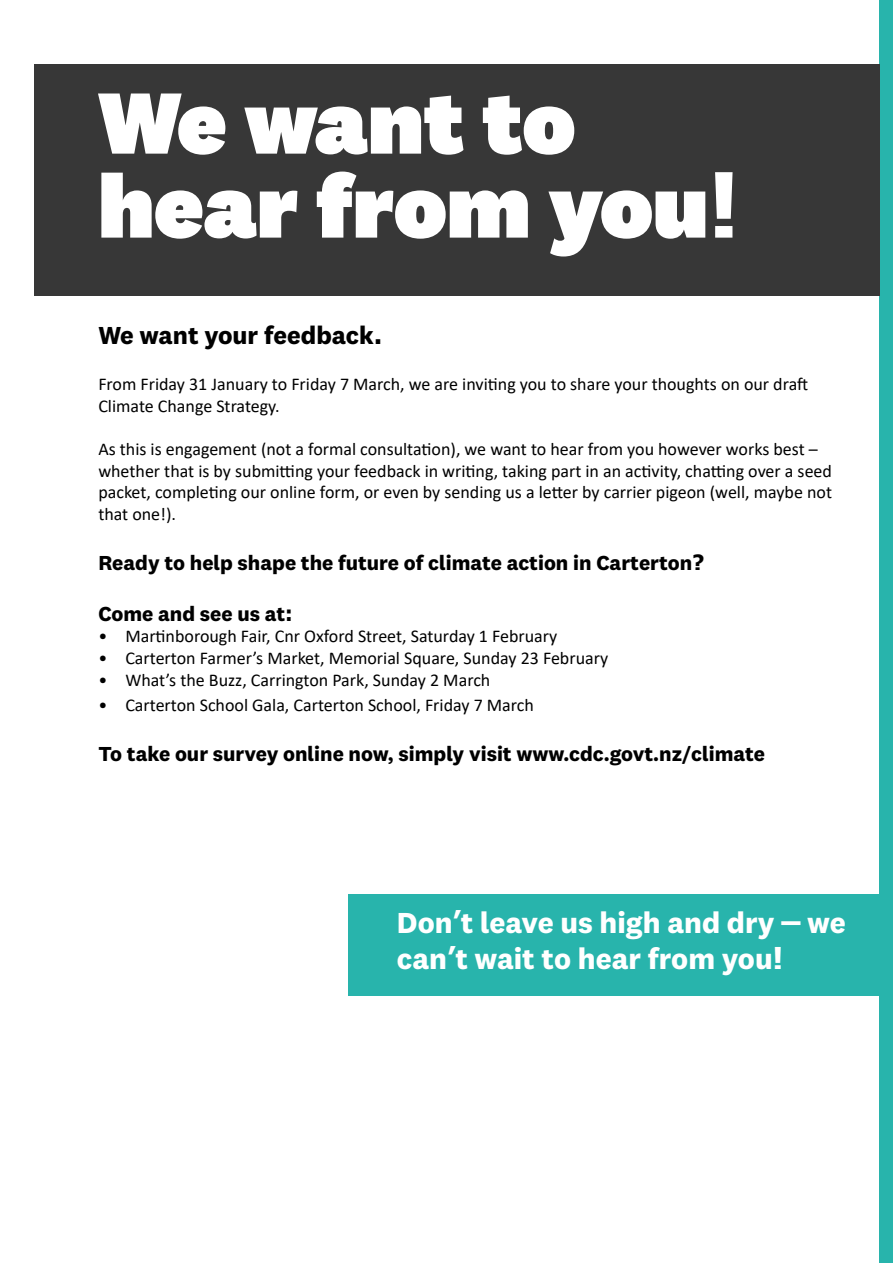
<style>
.page{position:relative;width:893px;height:1263px;background:#fff}
.page>*{position:absolute;margin:0;border:0;box-sizing:border-box;transform-origin:0 0}
.t1{font:900 90px/84px "Test National 2";color:#fff}
.t2{font:700 30px/36px "Test National 2";color:#fff}
.t3{font:700 25.5px "Test National 2";color:#000}
.t4{font:700 21px "Test National 2";color:#000}
.t5{font:18px/21.6px "Calibri";color:#000}
.s1{font-family:"Tahoma";font-weight:700}
.s2{font-family:"Tahoma"}
.s3{font-family:"Calibri"}
</style>
<div class="page">
<div style="left:879px;top:0;width:14px;height:1263px;background:#28b4ac"></div>
<div style="left:34px;top:64px;width:845px;height:232px;background:#373737"></div>
<div style="left:349px;top:894px;width:530px;height:101px;background:#28b4ac"></div>
<h1 class="t1" style="left:98px;top:79px;width:642px">We want to hear from you<span class="s1">!</span></h1>
<h3 class="t3" style="left:98px;top:319px;width:285px">We want your feedback<span class="s2">.</span></h3>
<p class="t5" style="left:98px;top:373px;width:711px">From Friday 31 January to Friday 7 March, we are inviting you to share your thoughts on our draft<br>Climate Change Strategy.</p>
<p class="t5" style="left:98px;top:438px;width:735px">As this is engagement (not a formal consultation), we want to hear from you however works best – whether that is by submitting your feedback in writing, taking part in an activity, chatting over a seed packet, completing our online form, or even by sending us a letter by carrier pigeon (well, maybe not that one!).</p>
<p class="t4" style="left:98px;top:550px;width:607px">Ready to help shape the future of climate action in Carterton<span class="s2">?</span></p>
<p class="t4" style="left:98px;top:601px;width:196px">Come and see us at<span class="s2">:</span></p>
<p class="t5" style="left:98px;top:625px;width:461px">• Martinborough Fair, Cnr Oxford Street, Saturday 1 February</p>
<p class="t5" style="left:98px;top:647px;width:511px">• Carterton Farmer’s Market, Memorial Square, Sunday 23 February</p>
<p class="t5" style="left:98px;top:668px;width:394px">• What’s the Buzz, Carrington Park, Sunday 2 March</p>
<p class="t5" style="left:98px;top:693px;width:437px">• Carterton School Gala, Carterton School, Friday 7 March</p>
<p class="t4" style="left:98px;top:741px;width:668px">To take our survey online now, simply visit www.cdc.govt.nz<span class="s3">/</span>climate</p>
<h2 class="t2" style="left:397px;top:905px;width:450px">Don<span class="s2">’</span>t leave us high and dry <span class="s2">–</span> we can<span class="s2">’</span>t wait to hear from you<span class="s2">!</span></h2>
</div>
